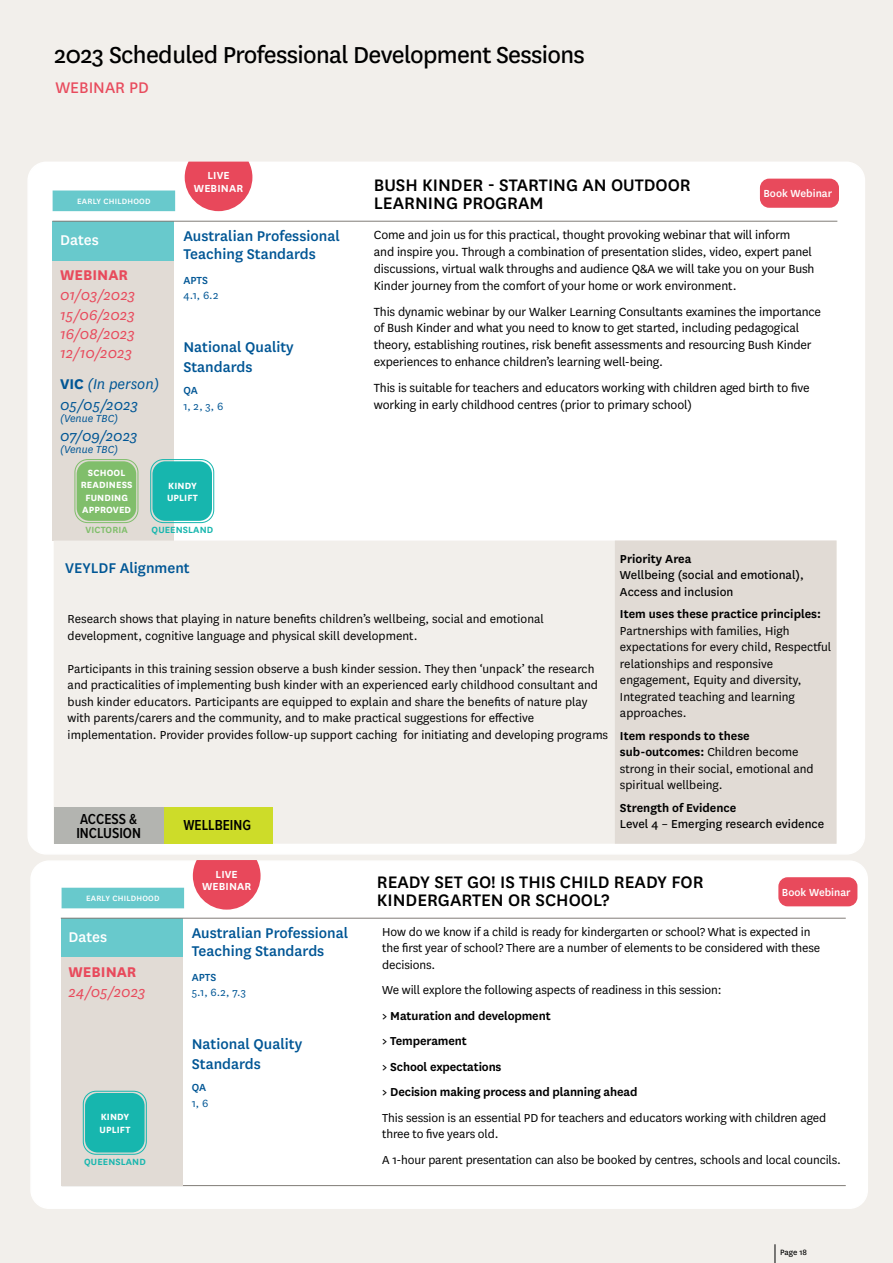
<style>
.page{position:relative;width:893px;height:1263px;background:#f2efeb}
.page>*{position:absolute;margin:0;border:0;box-sizing:border-box;transform-origin:0 0}
.t1{font:27px "National";letter-spacing:-.025em;color:#000}
.t2{font:500 19.5px/18px "National";color:#000}
.t3{font:18px "National";color:#e84a5c}
.t4{font:500 16.5px/18px "National";color:#005695}
.t5{font:italic 16.5px/19.2px "National";color:#e84a5c;text-align:justify}
.t6{font:italic 16.5px/20.7px "National";color:#005695}
.t7{font:700 16.5px "National";color:#e84a5c}
.t8{font:500 16.5px "National";color:#fff}
.t9{font:600 15px/13.5px "Proxima Nova Cond";color:#000}
.t10{font:13.8px/16.8px "National";letter-spacing:-.01em;color:#000}
.t11{font:13.5px/16.5px "National";color:#000}
.t12{font:600 13.5px/25.5px "National";letter-spacing:-.01em;color:#000}
.t13{font:13.5px/16.5px "National";color:#000}
.t14{font:12.3px "National";color:#005695}
.t15{font:500 12px "National";color:#fff}
.t16{font:600 12px/12.3px "National";letter-spacing:.01em;color:#fff;text-align:center}
.t17{font:italic 12px "National";color:#005695}
.t18{font:500 12px "National";color:#005695}
.t19{font:700 10.5px/12.6px "National";letter-spacing:.01em;color:#fff}
.t20{font:600 10.5px "National";letter-spacing:.01em;color:#17b6ae}
.t21{font:600 10.5px "National";letter-spacing:.01em;color:#80be6b}
.t22{font:500 9px "National";letter-spacing:.025em;color:#fff}
.t23{font:9px "National";color:#000}
.s1{font-weight:700;font-style:normal}
.s2{font-weight:600}
</style>
<div class="page">
<svg style="left:775px;top:1244px;width:1px;height:19px"></svg>
<div style="left:31px;top:861px;width:836px;height:347px;background:#fff;border-radius:18px"></div>
<div style="left:30px;top:860px;width:838px;height:349px;border:2px solid #fff;border-radius:18px"></div>
<hr style="left:62px;top:1185px;width:784px;height:1px;background:#817c77">
<div style="left:61px;top:918px;width:121px;height:39px;background:#68c9cc"></div>
<div style="left:61px;top:957px;width:121px;height:228px;background:#e1dbd5"></div>
<hr style="left:61px;top:918px;width:785px;height:1px;background:#817c77">
<div style="left:779px;top:878px;width:78px;height:28px;background:#e84a5c;border-radius:9px"></div>
<div style="left:778px;top:877px;width:79px;height:29px;border:2px solid #e84a5c;border-radius:9px"></div>
<div style="left:62px;top:888px;width:122px;height:20px;background:#68c9cc"></div>
<svg style="left:193px;top:860px;width:68px;height:50px"></svg>
<div style="left:85px;top:1093px;width:60px;height:59px;background:#17b6ae;border-radius:13px"></div>
<div style="left:83px;top:1091px;width:64px;height:64px;border:1px solid #17b6ae;border-radius:13px"></div>
<div style="left:28px;top:162px;width:836px;height:692px;background:#fff;border-radius:18px"></div>
<div style="left:52px;top:260px;width:122px;height:280px;background:#e1dbd5"></div>
<div style="left:54px;top:540px;width:782px;height:304px;background:#f2efeb;border:2px solid #f2efeb"></div>
<div style="left:615px;top:540px;width:221px;height:304px;background:#e1dbd5"></div>
<div style="left:52px;top:221px;width:122px;height:39px;background:#68c9cc"></div>
<hr style="left:52px;top:221px;width:785px;height:1px;background:#817c77">
<div style="left:164px;top:807px;width:109px;height:37px;background:#cddc29"></div>
<div style="left:54px;top:807px;width:110px;height:37px;background:#b3b4b0"></div>
<div style="left:761px;top:179px;width:77px;height:28px;background:#e84a5c;border-radius:9px"></div>
<div style="left:760px;top:179px;width:79px;height:29px;border:2px solid #e84a5c;border-radius:9px"></div>
<div style="left:53px;top:190px;width:122px;height:21px;background:#68c9cc;border:2px solid #68c9cc"></div>
<svg style="left:185px;top:162px;width:67px;height:49px;background:#eb6373"></svg>
<div style="left:77px;top:461px;width:59px;height:60px;background:#80be6b;border-radius:13px"></div>
<div style="left:75px;top:459px;width:63px;height:64px;border:1px solid #80be6b;border-radius:13px"></div>
<div style="left:152px;top:461px;width:60px;height:60px;background:#17b6ae;border-radius:13px"></div>
<div style="left:150px;top:459px;width:64px;height:64px;border:1px solid #17b6ae;border-radius:13px"></div>
<h1 class="t1" style="left:54px;top:37px;width:532px">2023 Scheduled Professional Development Sessions</h1>
<h3 class="t3" style="left:55px;top:75px;width:95px">WEBINAR PD</h3>
<p class="t22" style="left:77px;top:195px;width:75px">EARLY CHILDHOOD</p>
<p class="t8" style="left:60px;top:229px;width:40px">Dates</p>
<p class="t7" style="left:60px;top:263px;width:70px">WEBINAR</p>
<p class="t5" style="left:60px;top:285px;width:77px">01/03/2023<br>15/06/2023<br>16/08/2023<br>12/10/2023</p>
<p class="t6" style="left:60px;top:373px;width:101px"><span class="s1">VIC</span> (In person)<br>05/05/2023</p>
<p class="t17" style="left:60px;top:411px;width:60px">(Venue TBC)</p>
<p class="t6" style="left:60px;top:425px;width:79px">07/09/2023</p>
<p class="t17" style="left:60px;top:442px;width:60px">(Venue TBC)</p>
<p class="t16" style="left:194px;top:169px;width:51px">LIVE<br>WEBINAR</p>
<p class="t4" style="left:183px;top:226px;width:158px">Australian Professional<br>Teaching Standards</p>
<p class="t18" style="left:183px;top:272px;width:26px">APTS</p>
<p class="t14" style="left:183px;top:287px;width:37px">4.1, 6.2</p>
<p class="t4" style="left:183px;top:336px;width:112px;line-height:19.8px">National Quality<br>Standards</p>
<p class="t18" style="left:183px;top:383px;width:16px">QA</p>
<p class="t14" style="left:183px;top:398px;width:41px">1, 2, 3, 6</p>
<p class="t19" style="left:81px;top:465px;width:53px;text-align:center">SCHOOL<br>READINESS<br>FUNDING<br>APPROVED</p>
<p class="t21" style="left:86px;top:523px;width:44px">VICTORIA</p>
<p class="t19" style="left:167px;top:478px;width:32px">KINDY<br>UPLIFT</p>
<p class="t20" style="left:152px;top:523px;width:63px">QUEENSLAND</p>
<h2 class="t2" style="left:374px;top:175px;width:319px">BUSH KINDER - STARTING AN OUTDOOR<br>LEARNING PROGRAM</h2>
<p class="t10" style="left:374px;top:226px;width:442px">Come and join us for this practical, thought provoking webinar that will inform<br>and inspire you. Through a combination of presentation slides, video, expert panel discussions, virtual walk throughs and audience Q&amp;A we will take you on your Bush Kinder journey from the comfort of your home or work environment.</p>
<p class="t10" style="left:374px;top:302px;width:449px">This dynamic webinar by our Walker Learning Consultants examines the importance of Bush Kinder and what you need to know to get started, including pedagogical theory, establishing routines, risk benefit assessments and resourcing Bush Kinder experiences to enhance children’s learning well-being.</p>
<p class="t10" style="left:374px;top:379px;width:437px">This is suitable for teachers and educators working with children aged birth to five working in early childhood centres (prior to primary school)</p>
<p class="t15" style="left:763px;top:185px;width:70px">Book Webinar</p>
<p class="t12" style="left:620px;top:545px;width:73px">Priority Area</p>
<p class="t13" style="left:620px;top:566px;width:186px">Wellbeing (social and emotional),<br>Access and inclusion</p>
<p class="t12" style="left:620px;top:601px;width:203px">Item uses these practice principles:</p>
<p class="t11" style="left:620px;top:622px;width:213px">Partnerships with families, High expectations for every child, Respectful relationships and responsive engagement, Equity and diversity,<br>Integrated teaching and learning approaches.</p>
<p class="t11" style="left:620px;top:727px;width:195px"><span class="s2">Item responds to these sub-outcomes:</span> Children become strong in their social, emotional and spiritual wellbeing.</p>
<p class="t12" style="left:620px;top:794px;width:118px">Strength of Evidence</p>
<p class="t4" style="left:65px;top:558px;width:126px">VEYLDF Alignment</p>
<p class="t11" style="left:68px;top:610px;width:478px">Research shows that playing in nature benefits children’s wellbeing, social and emotional development, cognitive language and physical skill development.</p>
<p class="t11" style="left:68px;top:660px;width:542px">Participants in this training session observe a bush kinder session. They then ‘unpack’ the research and practicalities of implementing bush kinder with an experienced early childhood consultant and bush kinder educators. Participants are equipped to explain and share the benefits of nature play with parents/carers and the community, and to make practical suggestions for effective implementation. Provider provides follow-up support caching for initiating and developing programs</p>
<p class="t9" style="left:76px;top:812px;width:66px">ACCESS &amp;<br>INCLUSION</p>
<p class="t9" style="left:183px;top:818px;width:69px">WELLBEING</p>
<p class="t13" style="left:620px;top:815px;width:206px">Level 4 – Emerging research evidence</p>
<p class="t22" style="left:86px;top:892px;width:75px">EARLY CHILDHOOD</p>
<p class="t8" style="left:68px;top:926px;width:40px">Dates</p>
<p class="t7" style="left:68px;top:960px;width:70px">WEBINAR</p>
<p class="t5" style="left:68px;top:982px;width:79px">24/05/2023</p>
<p class="t19" style="left:100px;top:1110px;width:32px">KINDY<br>UPLIFT</p>
<p class="t20" style="left:84px;top:1154px;width:63px">QUEENSLAND</p>
<p class="t16" style="left:202px;top:867px;width:51px">LIVE<br>WEBINAR</p>
<p class="t4" style="left:192px;top:923px;width:158px">Australian Professional<br>Teaching Standards</p>
<p class="t18" style="left:192px;top:969px;width:26px">APTS</p>
<p class="t14" style="left:192px;top:984px;width:56px">5.1, 6.2, 7.3</p>
<p class="t4" style="left:192px;top:1033px;width:112px;line-height:19.8px">National Quality<br>Standards</p>
<p class="t18" style="left:192px;top:1080px;width:16px">QA</p>
<p class="t14" style="left:192px;top:1095px;width:18px">1, 6</p>
<h2 class="t2" style="left:377px;top:872px;width:328px">READY SET GO! IS THIS CHILD READY FOR<br>KINDERGARTEN OR SCHOOL?</h2>
<p class="t11" style="left:382px;top:923px;width:440px">How do we know if a child is ready for kindergarten or school? What is expected in the first year of school? There are a number of elements to be considered with these decisions.</p>
<p class="t11" style="left:382px;top:981px;width:341px">We will explore the following aspects of readiness in this session:</p>
<p class="t12" style="left:382px;top:1002px;width:257px">&gt; Maturation and development<br>&gt; Temperament<br>&gt; School expectations<br>&gt; Decision making process and planning ahead</p>
<p class="t11" style="left:382px;top:1109px;width:445px">This session is an essential PD for teachers and educators working with children aged three to five years old.</p>
<p class="t11" style="left:382px;top:1151px;width:460px">A 1-hour parent presentation can also be booked by centres, schools and local councils.</p>
<p class="t15" style="left:782px;top:884px;width:70px">Book Webinar</p>
<p class="t23" style="left:780px;top:1247px;width:28px">Page 18</p>
</div>
